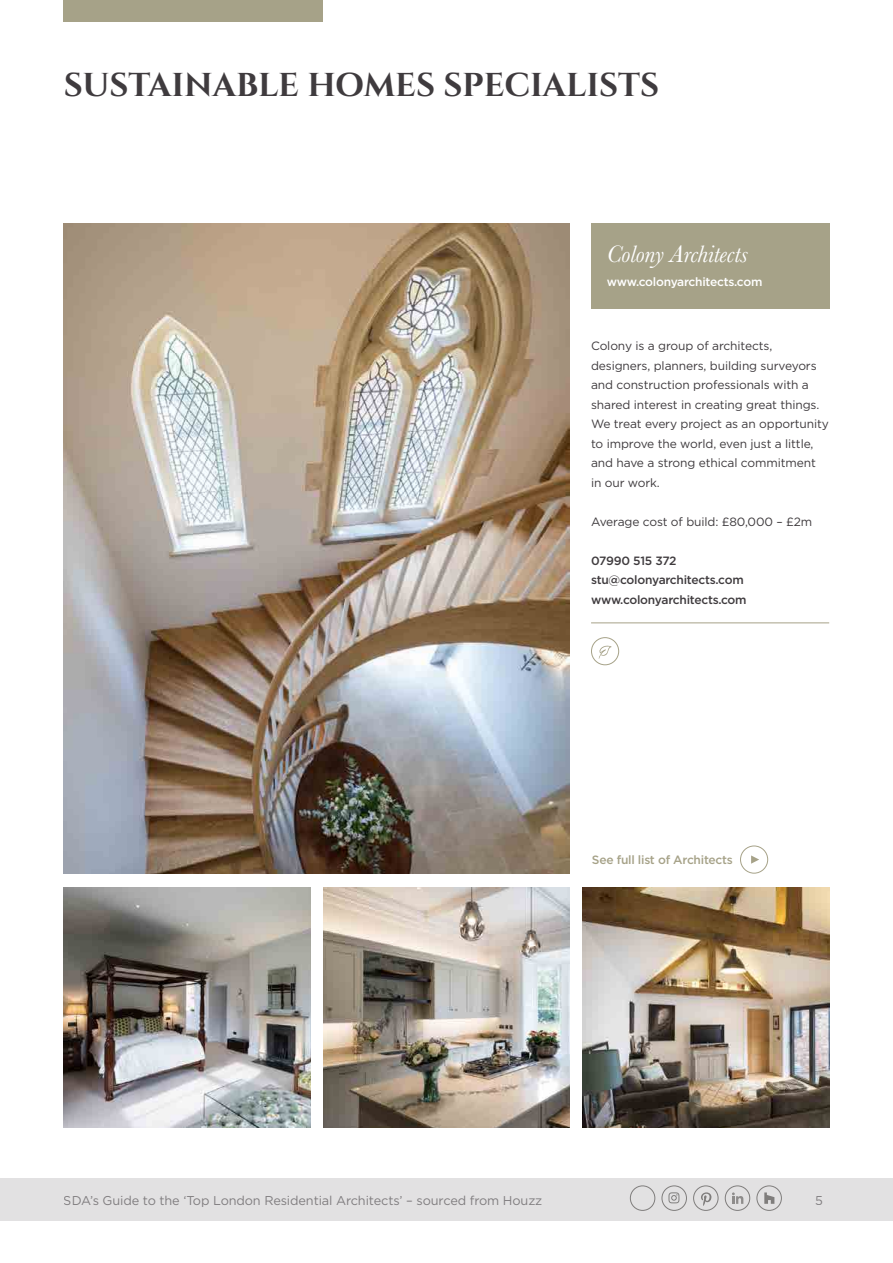
<style>
.page{position:relative;width:893px;height:1263px;background:#fff}
.page>*{position:absolute;margin:0;border:0;box-sizing:border-box;transform-origin:0 0}
.t1{font:700 33px "Cinzel";letter-spacing:-.005em;color:#3f3b3e}
.t2{font:italic 24.75px "Baskerville";letter-spacing:-.01em;color:#fff}
.t3{font:12.75px "Gotham";letter-spacing:-.01em;color:#3f3b3e}
.t4{font:12px/19.5px "Gotham";letter-spacing:-.01em;color:#3f3b3e}
.t5{font:500 12px/19.5px "Gotham";letter-spacing:-.02em;color:#3f3b3e}
.t6{font:500 12px "Gotham";letter-spacing:-.02em;color:#fff}
.t7{font:500 12px "Gotham";letter-spacing:-.02em;color:#a6a288}
</style>
<div class="page">
<div style="left:0;top:1178px;width:893px;height:42px;background:#e2e1e2"></div>
<div style="left:662px;top:1185px;width:25px;height:26px;border:1px solid #7f7d7c;border-radius:50%"></div>
<svg style="left:668px;top:1192px;width:11px;height:11px"></svg>
<div style="left:725px;top:1185px;width:25px;height:26px;border:1px solid #7f7d7c;border-radius:50%"></div>
<svg style="left:732px;top:1192px;width:11px;height:12px"></svg>
<div style="left:693px;top:1185px;width:25px;height:26px;border:1px solid #7f7d7c;border-radius:50%"></div>
<svg style="left:701px;top:1192px;width:10px;height:14px"></svg>
<div style="left:756px;top:1185px;width:26px;height:26px;border:1px solid #7f7d7c;border-radius:50%"></div>
<svg style="left:764px;top:1192px;width:10px;height:12px"></svg>
<img style="left:64px;top:223px;width:506px;height:651px">
<div style="left:64px;top:0;width:259px;height:21px;background:#a6a288"></div>
<img style="left:583px;top:887px;width:246px;height:240px">
<img style="left:64px;top:887px;width:246px;height:240px">
<img style="left:323px;top:887px;width:247px;height:240px">
<hr style="left:591px;top:622px;width:238px;height:1px;background:#a6a288">
<div style="left:591px;top:223px;width:238px;height:85px;background:#a6a288"></div>
<svg style="left:598px;top:645px;width:13px;height:14px"></svg>
<div style="left:591px;top:637px;width:28px;height:28px;border:1px solid #a6a288;border-radius:50%"></div>
<div style="left:740px;top:846px;width:28px;height:27px;border:1px solid #a6a288;border-radius:50%"></div>
<svg style="left:751px;top:855px;width:8px;height:9px"></svg>
<div style="left:630px;top:1185px;width:25px;height:26px;border:1px solid #7f7d7c;border-radius:50%"></div>
<h1 class="t1" style="left:64px;top:65px;width:597px">SUSTAINABLE HOMES SPECIALISTS</h1>
<h2 class="t2" style="left:607px;top:237px;width:143px">Colony Architects</h2>
<p class="t6" style="left:607px;top:273px;width:157px">www.colonyarchitects.com</p>
<p class="t4" style="left:591px;top:336px;width:239px">Colony is a group of architects, designers, planners, building surveyors and construction professionals with a shared interest in creating great things.<br>We treat every project as an opportunity to improve the world, even just a little, and have a strong ethical commitment in our work.</p>
<p class="t4" style="left:591px;top:511px;width:223px">Average cost of build: £80,000 – £2m</p>
<p class="t5" style="left:591px;top:551px;width:157px">07990 515 372 stu@colonyarchitects.com www.colonyarchitects.com</p>
<p class="t7" style="left:592px;top:851px;width:142px">See full list of Architects</p>
<p class="t3" style="left:64px;top:1192px;width:480px">SDA’s Guide to the ‘Top London Residential Architects’ – sourced from Houzz</p>
<p class="t3" style="left:815px;top:1192px;width:9px">5</p>
</div>
